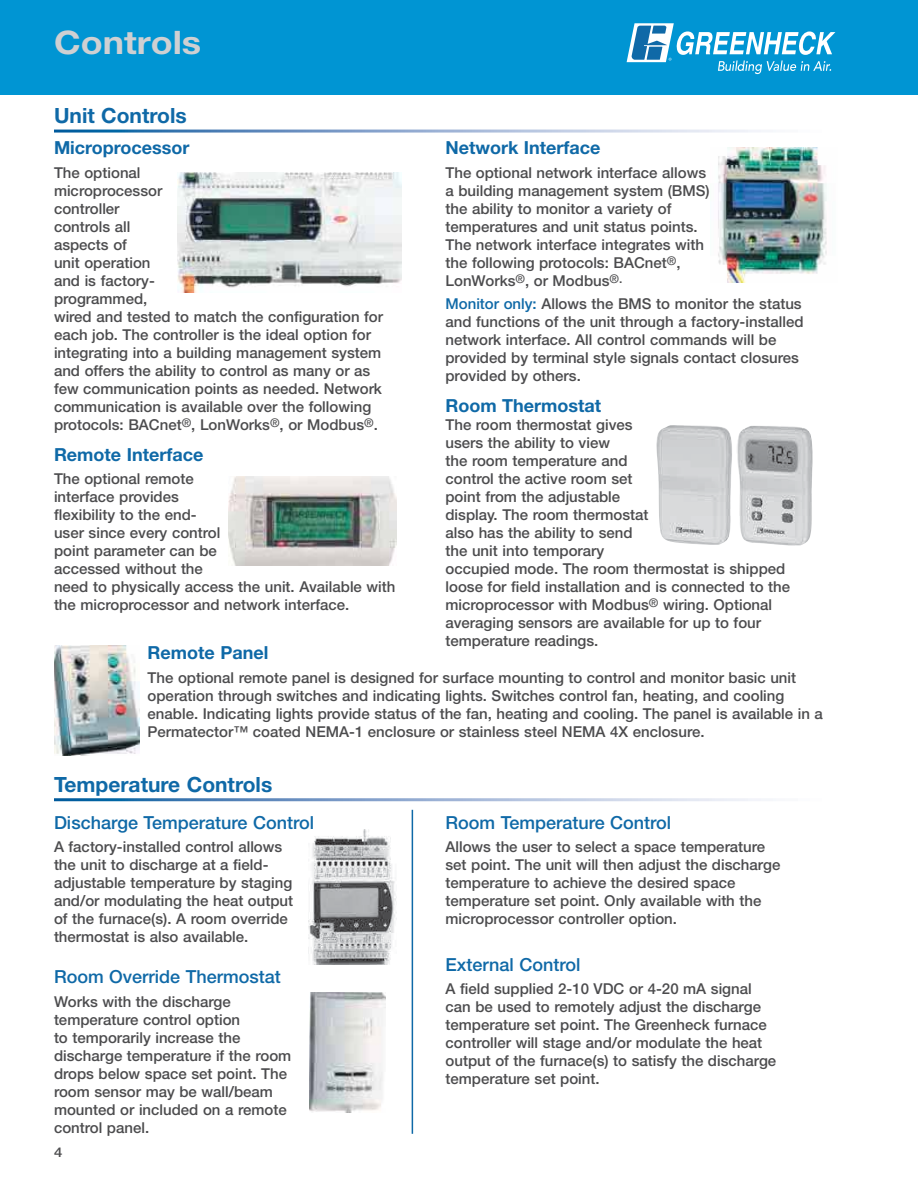
<style>
.page{position:relative;width:918px;height:1188px;background:#fff}
.page>*{position:absolute;margin:0;border:0;box-sizing:border-box;transform-origin:0 0}
.t1{font:700 32.4px "Helvetica Neue LT Std";color:#cfd0d2;scale:1.11 1}
.t2{font:700 21px "Helvetica Neue LT Std";color:#0f69a7}
.t3{font:500 18px "Helvetica Neue LT Std";color:#0f69a7}
.t4{font:700 18px "Helvetica Neue LT Std";color:#0f69a7}
.t5{font:500 15px/18px "Helvetica Neue LT Std";color:#4c4c4e}
.t6{font:500 13.5px "Helvetica Neue LT Std";color:#4c4c4e;scale:1.11 1}
.s1{color:#0f69a7}
</style>
<div class="page">
<div style="left:0;top:0;width:918px;height:94px;background:#0095d3"></div>
<svg style="left:627px;top:23px;width:208px;height:51px"></svg>
<img style="left:310px;top:992px;width:76px;height:120px">
<hr style="left:412px;top:810px;width:1px;height:324px;background:#0f69a7">
<img style="left:718px;top:148px;width:109px;height:135px">
<img style="left:54px;top:646px;width:85px;height:110px">
<img style="left:178px;top:172px;width:223px;height:121px">
<img style="left:228px;top:477px;width:168px;height:89px">
<img style="left:656px;top:425px;width:157px;height:120px">
<img style="left:308px;top:830px;width:89px;height:134px">
<h1 class="t1" style="left:54px;top:31px;width:134px">Controls</h1>
<h2 class="t2" style="left:54px;top:108px;width:134px">Unit Controls</h2>
<p class="t4" style="left:54px;top:142px;width:137px">Microprocessor</p>
<p class="t5" style="left:54px;top:165px;width:331px">The optional<br>microprocessor<br>controller<br>controls all<br>aspects of<br>unit operation<br>and is factory-<br>programmed,<br>wired and tested to match the configuration for each job. The controller is the ideal option for integrating into a building management system and offers the ability to control as many or as few communication points as needed. Network communication is available over the following protocols: BACnet<sup>®</sup>, LonWorks<sup>®</sup>, or Modbus<sup>®</sup>.</p>
<p class="t4" style="left:54px;top:448px;width:151px">Remote Interface</p>
<p class="t5" style="left:54px;top:471px;width:343px">The optional remote<br>interface provides<br>flexibility to the end-<br>user since every control<br>point parameter can be<br>accessed without the<br>need to physically access the unit. Available with the microprocessor and network interface.</p>
<p class="t4" style="left:446px;top:142px;width:157px">Network Interface</p>
<p class="t5" style="left:446px;top:165px;width:266px">The optional network interface allows a building management system (BMS) the ability to monitor a variety of temperatures and unit status points.<br>The network interface integrates with the following protocols: BACnet<sup>®</sup>, LonWorks<sup>®</sup>, or Modbus<sup>®.</sup></p>
<p class="t5" style="left:446px;top:296px;width:360px"><span class="s1">Monitor only:</span> Allows the BMS to monitor the status and functions of the unit through a factory-installed network interface. All control commands will be provided by terminal style signals contact closures provided by others.</p>
<p class="t4" style="left:446px;top:399px;width:157px">Room Thermostat</p>
<p class="t5" style="left:445px;top:417px;width:346px">The room thermostat gives<br>users the ability to view<br>the room temperature and<br>control the active room set<br>point from the adjustable<br>display. The room thermostat<br>also has the ability to send<br>the unit into temporary<br>occupied mode. The room thermostat is shipped loose for field installation and is connected to the microprocessor with Modbus<sup>®</sup> wiring. Optional averaging sensors are available for up to four temperature readings.</p>
<p class="t4" style="left:148px;top:647px;width:122px">Remote Panel</p>
<p class="t5" style="left:148px;top:670px;width:677px">The optional remote panel is designed for surface mounting to control and monitor basic unit operation through switches and indicating lights. Switches control fan, heating, and cooling enable. Indicating lights provide status of the fan, heating and cooling. The panel is available in a Permatector™ coated NEMA-1 enclosure or stainless steel NEMA 4X enclosure.</p>
<h2 class="t2" style="left:54px;top:777px;width:220px">Temperature Controls</h2>
<p class="t3" style="left:54px;top:816px;width:262px">Discharge Temperature Control</p>
<p class="t5" style="left:54px;top:839px;width:241px">A factory-installed control allows the unit to discharge at a field&shy;adjustable temperature by staging and/or modulating the heat output of the furnace(s). A room override thermostat is also available.</p>
<p class="t3" style="left:54px;top:971px;width:228px">Room Override Thermostat</p>
<p class="t5" style="left:54px;top:994px;width:239px">Works with the discharge temperature control option<br>to temporarily increase the discharge temperature if the room drops below space set point. The room sensor may be wall/beam mounted or included on a remote control panel.</p>
<p class="t6" style="left:54px;top:1147px;width:9px">4</p>
<p class="t3" style="left:446px;top:816px;width:227px">Room Temperature Control</p>
<p class="t5" style="left:446px;top:839px;width:336px">Allows the user to select a space temperature set point. The unit will then adjust the discharge temperature to achieve the desired space temperature set point. Only available with the microprocessor controller option.</p>
<p class="t3" style="left:446px;top:958px;width:136px">External Control</p>
<p class="t5" style="left:446px;top:981px;width:332px">A field supplied 2-10 VDC or 4-20 mA signal can be used to remotely adjust the discharge temperature set point. The Greenheck furnace controller will stage and/or modulate the heat output of the furnace(s) to satisfy the discharge temperature set point.</p>
</div>
